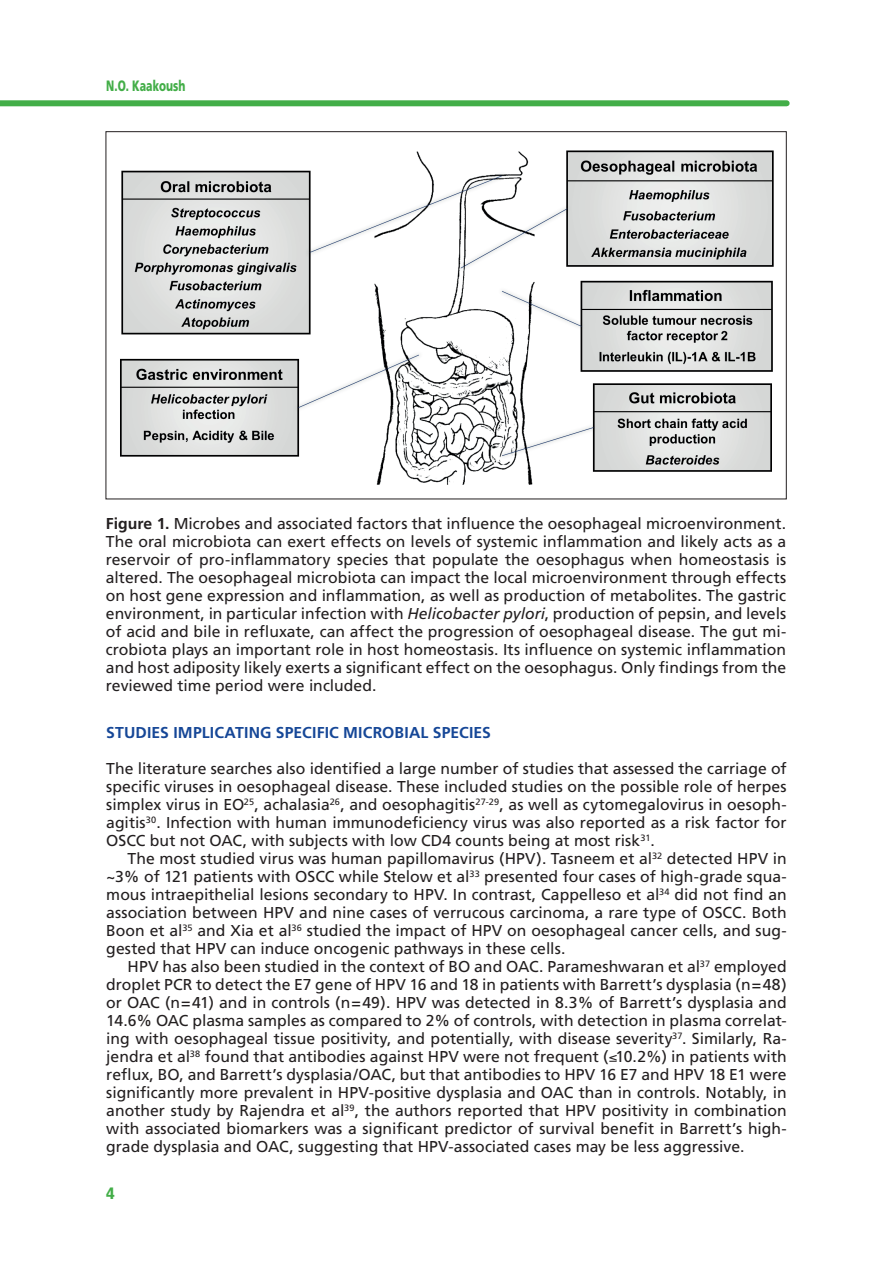
<style>
.page{position:relative;width:893px;height:1263px;background:#fff}
.page>*{position:absolute;margin:0;border:0;box-sizing:border-box;transform-origin:0 0}
.t1{font:900 condensed 16.5px "Frutiger";color:#43ae48}
.t2{font:15.75px/18px "Frutiger";color:#231f20;text-align:justify}
.t3{font:700 15.75px "Frutiger";letter-spacing:.01em;color:#164797}
.t4{font:900 15px "Frutiger";color:#43ae48;scale:.7 1}
.s1{font-weight:700}
.s2{font-style:italic}
</style>
<div class="page">
<div style="left:0;top:100px;width:787px;height:6px;background:#43ae48"></div>
<img style="left:120px;top:150px;width:654px;height:335px">
<p class="t4" style="left:106px;top:76px;width:114px">N.O. Kaakoush</p>
<p class="t2" style="left:106px;top:514px;width:682px"><span class="s1">Figure 1.</span> Microbes and associated factors that influence the oesophageal microenvironment.<br>The oral microbiota can exert effects on levels of systemic inflammation and likely acts as a reservoir of pro-inflammatory species that populate the oesophagus when homeostasis is altered. The oesophageal microbiota can impact the local microenvironment through effects on host gene expression and inflammation, as well as production of metabolites. The gastric environment, in particular infection with <span class="s2">Helicobacter pylori</span>, production of pepsin, and levels of acid and bile in refluxate, can affect the progression of oesophageal disease. The gut mi&shy;crobiota plays an important role in host homeostasis. Its influence on systemic inflammation and host adiposity likely exerts a significant effect on the oesophagus. Only findings from the reviewed time period were included.</p>
<p class="t3" style="left:106px;top:723px;width:386px">STUDIES IMPLICATING SPECIFIC MICROBIAL SPECIES</p>
<p class="t2" style="left:106px;top:760px;width:682px">The literature searches also identified a large number of studies that assessed the carriage of specific viruses in oesophageal disease. These included studies on the possible role of herpes simplex virus in EO<sup>25</sup>, achalasia<sup>26</sup>, and oesophagitis<sup>27-29</sup>, as well as cytomegalovirus in oesoph&shy;agitis<sup>30</sup>. Infection with human immunodeficiency virus was also reported as a risk factor for OSCC but not OAC, with subjects with low CD4 counts being at most risk<sup>31</sup>.</p>
<p class="t2" style="left:106px;top:850px;width:682px;text-indent:21px">The most studied virus was human papillomavirus (HPV). Tasneem et al<sup>32</sup> detected HPV in ~3% of 121 patients with OSCC while Stelow et al<sup>33</sup> presented four cases of high-grade squa&shy;mous intraepithelial lesions secondary to HPV. In contrast, Cappelleso et al<sup>34</sup> did not find an association between HPV and nine cases of verrucous carcinoma, a rare type of OSCC. Both Boon et al<sup>35</sup> and Xia et al<sup>36</sup> studied the impact of HPV on oesophageal cancer cells, and sug&shy;gested that HPV can induce oncogenic pathways in these cells.</p>
<p class="t2" style="left:106px;top:958px;width:682px;text-indent:21px">HPV has also been studied in the context of BO and OAC. Parameshwaran et al<sup>37</sup> employed droplet PCR to detect the E7 gene of HPV 16 and 18 in patients with Barrett’s dysplasia (n=48) or OAC (n=41) and in controls (n=49). HPV was detected in 8.3% of Barrett’s dysplasia and 14.6% OAC plasma samples as compared to 2% of controls, with detection in plasma correlat&shy;ing with oesophageal tissue positivity, and potentially, with disease severity<sup>37</sup>. Similarly, Ra&shy;jendra et al<sup>38</sup> found that antibodies against HPV were not frequent (≤10.2%) in patients with reflux, BO, and Barrett’s dysplasia/OAC, but that antibodies to HPV 16 E7 and HPV 18 E1 were significantly more prevalent in HPV-positive dysplasia and OAC than in controls. Notably, in another study by Rajendra et al<sup>39</sup>, the authors reported that HPV positivity in combination with associated biomarkers was a significant predictor of survival benefit in Barrett’s high&shy;grade dysplasia and OAC, suggesting that HPV-associated cases may be less aggressive.</p>
<p class="t1" style="left:106px;top:1183px;width:10px">4</p>
</div>
